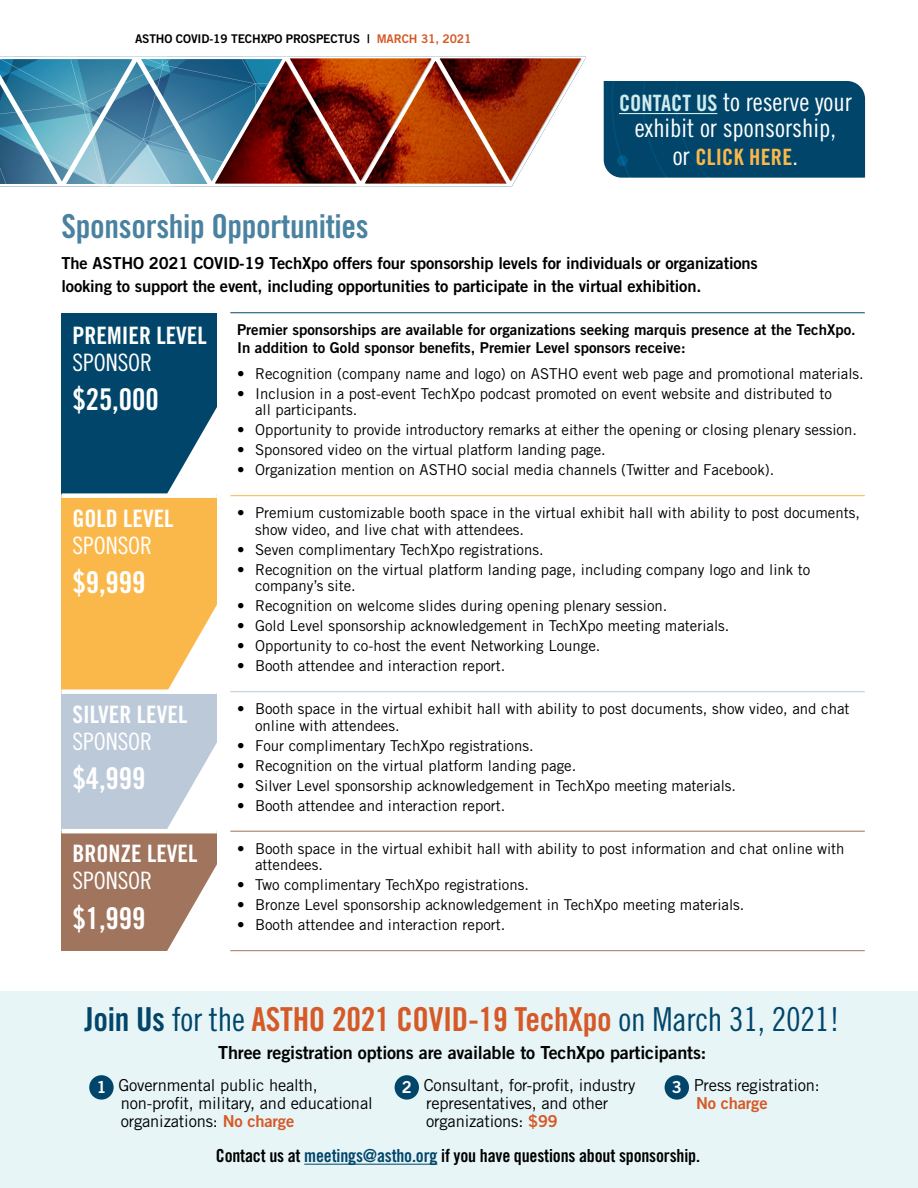
<style>
.page{position:relative;width:918px;height:1188px;background:#fff}
.page>*{position:absolute;margin:0;border:0;box-sizing:border-box;transform-origin:0 0}
.heading{font:33px "Trade Gothic LT Std Bd Cn 20";letter-spacing:-.01em;color:#d65a27}
.heading-2{font:33px "Trade Gothic LT Std Bd Cn 20";letter-spacing:-.01em;color:#4982a0}
.level_amount{font:30px "Trade Gothic LT Std Bd Cn 20";color:#fff}
.Body_Copy{font:25.5px/25.5px "Trade Gothic LT Std Cn 18";color:#fff;text-align:center}
.Sponsor_level{font:24px/27px "Trade Gothic LT Std Bd Cn 20";color:#fff}
.Body_Copy-2{font:22.5px "Trade Gothic LT Std Bd Cn 20";letter-spacing:.01em;color:#fbb84a}
.Body_Copy-3{font:18px "Trade Gothic LT Std Bd Cn 20";letter-spacing:-.01em;color:#000}
.Body_Copy-4{font:18px "Trade Gothic LT Std Bd 2";letter-spacing:-.01em;color:#000}
.reg_bullets{font:16.5px/18px "Trade Gothic LT Std";letter-spacing:-.01em;color:#000}
.Body_Copy-5{font:16.5px/22.5px "Trade Gothic LT Std Bd 2";letter-spacing:-.01em;color:#000}
.Body_Copy-6{font:16.5px "Trade Gothic LT Std Bd 2";color:#fff}
.Sponsorship_bullets{font:15px/16.5px "Trade Gothic LT Std";color:#000}
.Sponsorship_text{font:15px/18px "Trade Gothic LT Std Bd 2";color:#000}
.t1{font:12px "Trade Gothic LT Std Bd 2";letter-spacing:-.01em;color:#000}
.s1{color:#d65a27}
.s2{font-family:"Trade Gothic LT Std Bd Cn 20";font-size:22.5px;color:#ceebee}
.s3{font-family:"Trade Gothic LT Std Cn 18";font-size:25.5px;color:#fff}
.s4{font-family:"Trade Gothic LT Std Cn 18"}
.s5{color:#01466a}
.s6{font-family:"Trade Gothic LT Std Cn 18";color:#01466a}
.s7{font-family:"Trade Gothic LT Std Bd 2";color:#d65a27}
</style>
<div class="page">
<svg style="left:0;top:57px;width:586px;height:129px;background:#689fb8"></svg>
<svg style="left:215px;top:57px;width:370px;height:126px;background:#934b39"></svg>
<div style="left:0;top:991px;width:918px;height:197px;background:#e7f5f7"></div>
<div style="left:62px;top:313px;width:155px;height:183px;background:#01466a"></div>
<div style="left:62px;top:496px;width:155px;height:196px;background:#fbb84a"></div>
<div style="left:62px;top:692px;width:155px;height:139px;background:#bbc9d8"></div>
<div style="left:62px;top:831px;width:155px;height:120px;background:#a0745d"></div>
<div style="left:62px;top:493px;width:155px;height:5px;background:#fff"></div>
<div style="left:62px;top:689px;width:155px;height:5px;background:#fff"></div>
<hr style="left:62px;top:829px;width:155px;height:4px;background:#fff">
<hr style="left:230px;top:312px;width:635px;height:1px;background:#01466a">
<hr style="left:230px;top:831px;width:635px;height:1px;background:#a0745d">
<hr style="left:230px;top:950px;width:635px;height:1px;background:#a0745d">
<hr style="left:230px;top:691px;width:635px;height:1px;background:#bbc9d8">
<hr style="left:230px;top:495px;width:635px;height:1px;background:#fbb84a">
<svg style="left:167px;top:407px;width:50px;height:87px"></svg>
<svg style="left:167px;top:605px;width:50px;height:85px"></svg>
<svg style="left:167px;top:742px;width:50px;height:87px"></svg>
<svg style="left:167px;top:864px;width:50px;height:87px"></svg>
<svg style="left:604px;top:81px;width:7px;height:93px"></svg>
<div style="left:611px;top:81px;width:255px;height:97px;background:#01466a"></div>
<svg style="left:617px;top:155px;width:11px;height:11px"></svg>
<hr style="left:304px;top:1164px;width:133px;height:1px;background:#01466a">
<div style="left:89px;top:1075px;width:25px;height:25px;background:#01466a;border-radius:50%"></div>
<div style="left:395px;top:1075px;width:24px;height:25px;background:#01466a;border-radius:50%"></div>
<div style="left:665px;top:1075px;width:24px;height:25px;background:#01466a;border-radius:50%"></div>
<p class="t1" style="left:135px;top:31px;width:338px">ASTHO COVID-19 TECHXPO PROSPECTUS | <span class="s1">MARCH 31, 2021</span></p>
<p class="Body_Copy" style="left:619px;top:89px;width:234px"><span class="s2">CONTACT US</span> to reserve your exhibit or sponsorship,</p>
<p class="Body_Copy-2" style="left:673px;top:144px;width:127px"><span class="s3">or</span> CLICK HERE<span class="s3">.</span></p>
<p class="heading-2" style="left:62px;top:206px;width:309px">Sponsorship Opportunities</p>
<p class="Body_Copy-5" style="left:62px;top:252px;width:698px">The ASTHO 2021 COVID-19 TechXpo offers four sponsorship levels for individuals or organizations looking to support the event, including opportunities to participate in the virtual exhibition.</p>
<p class="Sponsor_level" style="left:72px;top:321px;width:136px">PREMIER LEVEL<br><span class="s4">SPONSOR</span></p>
<p class="level_amount" style="left:72px;top:381px;width:88px">$25,000</p>
<p class="Sponsorship_text" style="left:237px;top:321px;width:620px">Premier sponsorships are available for organizations seeking marquis presence at the TechXpo.<br>In addition to Gold sponsor benefits, Premier Level sponsors receive:</p>
<p class="Sponsorship_bullets" style="left:237px;top:365px;width:628px">• Recognition (company name and logo) on ASTHO event web page and promotional materials.</p>
<p class="Sponsorship_bullets" style="left:255px;top:385px;width:578px;text-indent:-18px">• Inclusion in a post-event TechXpo podcast promoted on event website and distributed to all participants.</p>
<p class="Sponsorship_bullets" style="left:237px;top:422px;width:621px">• Opportunity to provide introductory remarks at either the opening or closing plenary session.</p>
<p class="Sponsorship_bullets" style="left:237px;top:442px;width:370px">• Sponsored video on the virtual platform landing page.</p>
<p class="Sponsorship_bullets" style="left:237px;top:462px;width:539px">• Organization mention on ASTHO social media channels (Twitter and Facebook).</p>
<p class="Sponsor_level" style="left:72px;top:504px;width:103px">GOLD LEVEL<br><span class="s4">SPONSOR</span></p>
<p class="level_amount" style="left:72px;top:564px;width:75px">$9,999</p>
<p class="Sponsor_level" style="left:72px;top:700px;width:117px">SILVER LEVEL<br><span class="s4">SPONSOR</span></p>
<p class="level_amount" style="left:72px;top:760px;width:75px">$4,999</p>
<p class="Sponsor_level" style="left:72px;top:840px;width:127px">BRONZE LEVEL<br><span class="s4">SPONSOR</span></p>
<p class="level_amount" style="left:72px;top:900px;width:75px">$1,999</p>
<p class="Sponsorship_bullets" style="left:255px;top:505px;width:606px;text-indent:-18px">• Premium customizable booth space in the virtual exhibit hall with ability to post documents, show video, and live chat with attendees.</p>
<p class="Sponsorship_bullets" style="left:237px;top:541px;width:308px">• Seven complimentary TechXpo registrations.</p>
<p class="Sponsorship_bullets" style="left:255px;top:561px;width:557px;text-indent:-18px">• Recognition on the virtual platform landing page, including company logo and link to company’s site.</p>
<p class="Sponsorship_bullets" style="left:237px;top:598px;width:432px">• Recognition on welcome slides during opening plenary session.</p>
<p class="Sponsorship_bullets" style="left:237px;top:618px;width:494px">• Gold Level sponsorship acknowledgement in TechXpo meeting materials.</p>
<p class="Sponsorship_bullets" style="left:237px;top:638px;width:365px">• Opportunity to co-host the event Networking Lounge.</p>
<p class="Sponsorship_bullets" style="left:237px;top:658px;width:270px">• Booth attendee and interaction report.</p>
<p class="Sponsorship_bullets" style="left:255px;top:701px;width:596px;text-indent:-18px">• Booth space in the virtual exhibit hall with ability to post documents, show video, and chat online with attendees.</p>
<p class="Sponsorship_bullets" style="left:237px;top:737px;width:298px">• Four complimentary TechXpo registrations.</p>
<p class="Sponsorship_bullets" style="left:237px;top:757px;width:341px">• Recognition on the virtual platform landing page.</p>
<p class="Sponsorship_bullets" style="left:237px;top:777px;width:501px">• Silver Level sponsorship acknowledgement in TechXpo meeting materials.</p>
<p class="Sponsorship_bullets" style="left:237px;top:797px;width:270px">• Booth attendee and interaction report.</p>
<p class="Sponsorship_bullets" style="left:255px;top:840px;width:591px;text-indent:-18px">• Booth space in the virtual exhibit hall with ability to post information and chat online with attendees.</p>
<p class="Sponsorship_bullets" style="left:237px;top:877px;width:293px">• Two complimentary TechXpo registrations.</p>
<p class="Sponsorship_bullets" style="left:237px;top:897px;width:509px">• Bronze Level sponsorship acknowledgement in TechXpo meeting materials.</p>
<p class="Sponsorship_bullets" style="left:237px;top:917px;width:270px">• Booth attendee and interaction report.</p>
<p class="heading" style="left:85px;top:999px;width:757px"><span class="s5">Join Us</span> <span class="s6">for the</span> ASTHO 2021 COVID-19 TechXpo <span class="s6">on March 31, 2021!</span></p>
<p class="Body_Copy-4" style="left:218px;top:1041px;width:490px">Three registration options are available to TechXpo participants:</p>
<p class="Body_Copy-6" style="left:96px;top:1077px;width:12px">1</p>
<p class="reg_bullets" style="left:118px;top:1076px;width:256px">Governmental public health, non-profit, military, and educational organizations: <span class="s7">No charge</span></p>
<p class="Body_Copy-6" style="left:402px;top:1077px;width:12px">2</p>
<p class="reg_bullets" style="left:424px;top:1076px;width:213px">Consultant, for-profit, industry representatives, and other organizations: <span class="s7">$99</span></p>
<p class="Body_Copy-6" style="left:672px;top:1077px;width:12px">3</p>
<p class="reg_bullets" style="left:694px;top:1076px;width:128px">Press registration:<br><span class="s7">No charge</span></p>
<p class="Body_Copy-3" style="left:216px;top:1145px;width:486px">Contact us at <span class="s5">meetings@astho.org</span> if you have questions about sponsorship.</p>
</div>
